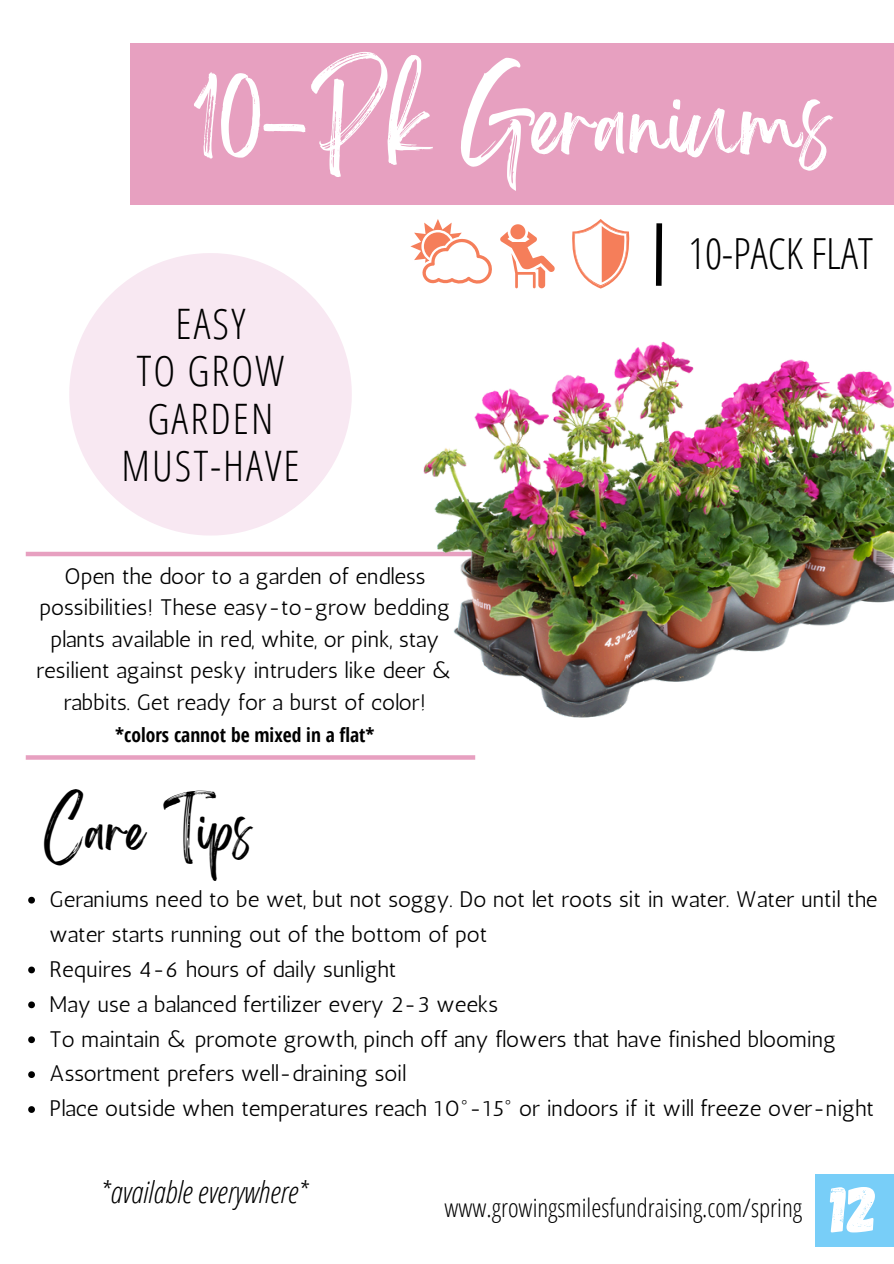
<style>
.page{position:relative;width:894px;height:1264px;background:#fff}
.page>*{position:absolute;margin:0;border:0;box-sizing:border-box;transform-origin:0 0}
.t1{font:78px "Brightwall";color:#fff}
.t2{font:65.4px "Gagalin";color:#fff}
.t3{font:47.4px "Brightwall";color:#000}
.t4{font:300 42.9px "Open Sans Condensed";color:#000}
.t5{font:300 42px/47.2px "Open Sans Condensed";letter-spacing:.05em;color:#000;text-align:center}
.t6{font:italic 300 30px "Open Sans Condensed";color:#000}
.t7{font:300 25.5px "Open Sans Condensed";color:#000}
.t8{font:22.5px/31.5px "Antic";color:#000}
.t9{font:700 19.5px "Open Sans Condensed";color:#000}
</style>
<div class="page">
<div style="left:130px;top:43px;width:763px;height:162px;background:#e7a0c0"></div>
<svg style="left:655px;top:223px;width:8px;height:63px"></svg>
<svg style="left:69px;top:253px;width:283px;height:282px;fill:#f8e8f2"></svg>
<svg style="left:572px;top:219px;width:57px;height:69px"></svg>
<svg style="left:500px;top:224px;width:55px;height:64px"></svg>
<svg style="left:410px;top:219px;width:82px;height:65px"></svg>
<svg style="left:28px;top:896px;width:7px;height:7px"></svg>
<svg style="left:28px;top:966px;width:7px;height:7px"></svg>
<svg style="left:28px;top:1001px;width:7px;height:7px"></svg>
<svg style="left:28px;top:1036px;width:7px;height:7px"></svg>
<svg style="left:28px;top:1071px;width:7px;height:6px"></svg>
<svg style="left:28px;top:1106px;width:7px;height:6px"></svg>
<svg style="left:26px;top:755px;width:449px;height:4px;fill:#e7a0c0"></svg>
<div style="left:26px;top:551px;width:449px;height:5px;background:#e7a0c0"></div>
<img style="left:410px;top:341px;width:483px;height:377px">
<div style="left:815px;top:1174px;width:78px;height:72px;background:#78cef8"></div>
<h1 class="t1" style="left:192px;top:95px;width:639px">10-Pk Geraniums</h1>
<p class="t5" style="left:121px;top:299px;width:180px">EASY<br>TO GROW<br>GARDEN<br>MUST-HAVE</p>
<p class="t8" style="left:36px;top:560px;width:418px;text-align:center">Open the door to a garden of endless possibilities! These easy-to-grow bedding plants available in red, white, or pink, stay resilient against pesky intruders like deer &amp; rabbits. Get ready for a burst of color!</p>
<p class="t9" style="left:115px;top:720px;width:261px">*colors cannot be mixed in a flat*</p>
<p class="t3" style="left:44px;top:814px;width:209px">Care Tips</p>
<p class="t4" style="left:687px;top:223px;width:186px">10-PACK FLAT</p>
<p class="t8" style="left:50px;top:881px;width:829px;line-height:34.8px">Geraniums need to be wet, but not soggy. Do not let roots sit in water. Water until the water starts running out of the bottom of pot</p>
<p class="t8" style="left:50px;top:953px;width:348px">Requires 4-6 hours of daily sunlight</p>
<h2 class="t8" style="left:50px;top:988px;width:450px">May use a balanced fertilizer every 2-3 weeks</h2>
<h4 class="t8" style="left:50px;top:1022px;width:787px">To maintain &amp; promote growth, pinch off any flowers that have finished blooming</h4>
<p class="t8" style="left:50px;top:1057px;width:358px">Assortment prefers well-draining soil</p>
<p class="t8" style="left:50px;top:1092px;width:825px">Place outside when temperatures reach 10°-15° or indoors if it will freeze over-night</p>
<p class="t6" style="left:100px;top:1170px;width:209px">*available everywhere*</p>
<h3 class="t7" style="left:444px;top:1189px;width:359px">www.growingsmilesfundraising.com/spring</h3>
<p class="t2" style="left:830px;top:1166px;width:49px">12</p>
</div>
